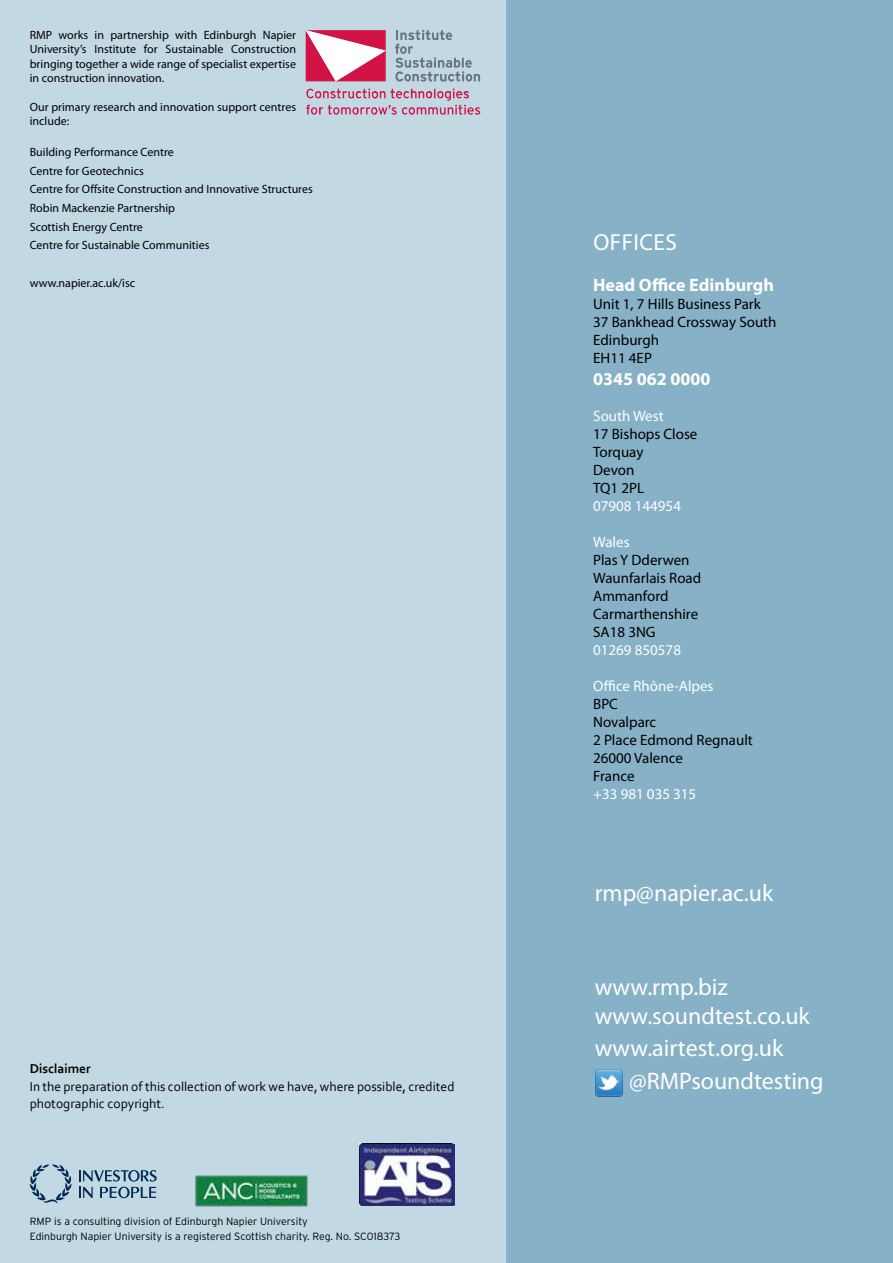
<style>
.page{position:relative;width:893px;height:1263px;background:#fff}
.page>*{position:absolute;margin:0;border:0;box-sizing:border-box;transform-origin:0 0}
.t1{font:24px/28.8px "Myriad Pro";color:#fff}
.t2{font:23.25px "Myriad Pro";letter-spacing:.02em;color:#fff}
.t3{font:700 18px "Myriad Pro";color:#fff}
.t4{font:15px/18px "Myriad Pro";color:#000}
.t5{font:15px "Myriad Pro";color:#fff}
.t6{font:13.5px/16.2px "Corbel";color:#000}
.t7{font:700 13.5px "Corbel";color:#000}
.t8{font:12px/18.6px "Myriad Pro";color:#000}
.t9{font:300 10.5px/15.6px "Interstate";color:#000}
</style>
<div class="page">
<div style="left:0;top:0;width:506px;height:1263px;background:#c2d8e3"></div>
<div style="left:506px;top:0;width:387px;height:1263px;background:#86b1c6"></div>
<img style="left:595px;top:1069px;width:27px;height:27px">
<svg style="left:30px;top:1164px;width:42px;height:39px"></svg>
<svg style="left:79px;top:1170px;width:78px;height:28px"></svg>
<img style="left:195px;top:1175px;width:113px;height:32px">
<img style="left:359px;top:1144px;width:96px;height:62px">
<svg style="left:306px;top:30px;width:80px;height:51px;background:#e57996"></svg>
<svg style="left:395px;top:30px;width:85px;height:52px"></svg>
<svg style="left:306px;top:88px;width:174px;height:27px"></svg>
<p class="t8" style="left:30px;top:27px;width:268px;line-height:14.4px;text-align:justify">RMP works in partnership with Edinburgh Napier University’s Institute for Sustainable Construction bringing together a wide range of specialist expertise in construction innovation.</p>
<p class="t8" style="left:30px;top:99px;width:268px;line-height:14.4px">Our primary research and innovation support centres include:</p>
<p class="t8" style="left:30px;top:143px;width:285px">Building Performance Centre<br>Centre for Geotechnics<br>Centre for Offsite Construction and Innovative Structures Robin Mackenzie Partnership<br>Scottish Energy Centre<br>Centre for Sustainable Communities</p>
<p class="t8" style="left:30px;top:273px;width:107px">www.napier.ac.uk/isc</p>
<p class="t7" style="left:30px;top:1060px;width:63px">Disclaimer</p>
<p class="t6" style="left:30px;top:1078px;width:426px">In the preparation of this collection of work we have, where possible, credited photographic copyright.</p>
<p class="t9" style="left:30px;top:1213px;width:372px">RMP is a consulting division of Edinburgh Napier University<br>Edinburgh Napier University is a registered Scottish charity. Reg. No. SC018373</p>
<h2 class="t2" style="left:593px;top:228px;width:85px">OFFICES</h2>
<h3 class="t3" style="left:593px;top:273px;width:182px">Head Office Edinburgh</h3>
<p class="t4" style="left:593px;top:295px;width:185px">Unit 1, 7 Hills Business Park<br>37 Bankhead Crossway South<br>Edinburgh<br>EH11 4EP</p>
<h3 class="t3" style="left:593px;top:367px;width:119px">0345 062 0000</h3>
<p class="t5" style="left:593px;top:406px;width:72px">South West</p>
<p class="t4" style="left:593px;top:424px;width:106px">17 Bishops Close<br>Torquay<br>Devon<br>TQ1 2PL</p>
<p class="t5" style="left:593px;top:496px;width:89px">07908 144954</p>
<p class="t5" style="left:593px;top:532px;width:38px">Wales</p>
<p class="t4" style="left:593px;top:550px;width:110px">Plas Y Dderwen<br>Waunfarlais Road<br>Ammanford<br>Carmarthenshire<br>SA18 3NG</p>
<p class="t5" style="left:593px;top:640px;width:89px">01269 850578</p>
<p class="t5" style="left:593px;top:676px;width:122px">Office Rhône-Alpes</p>
<p class="t4" style="left:593px;top:694px;width:161px">BPC<br>Novalparc<br>2 Place Edmond Regnault<br>26000 Valence<br>France</p>
<p class="t5" style="left:593px;top:784px;width:105px">+33 981 035 315</p>
<h1 class="t1" style="left:595px;top:879px;width:180px">rmp@napier.ac.uk</h1>
<h1 class="t1" style="left:595px;top:972px;width:217px">www.rmp.biz www.soundtest.co.uk</h1>
<h1 class="t1" style="left:629px;top:1031px;width:196px;line-height:33px;text-indent:-34px">www.airtest.org.uk @RMPsoundtesting</h1>
</div>
